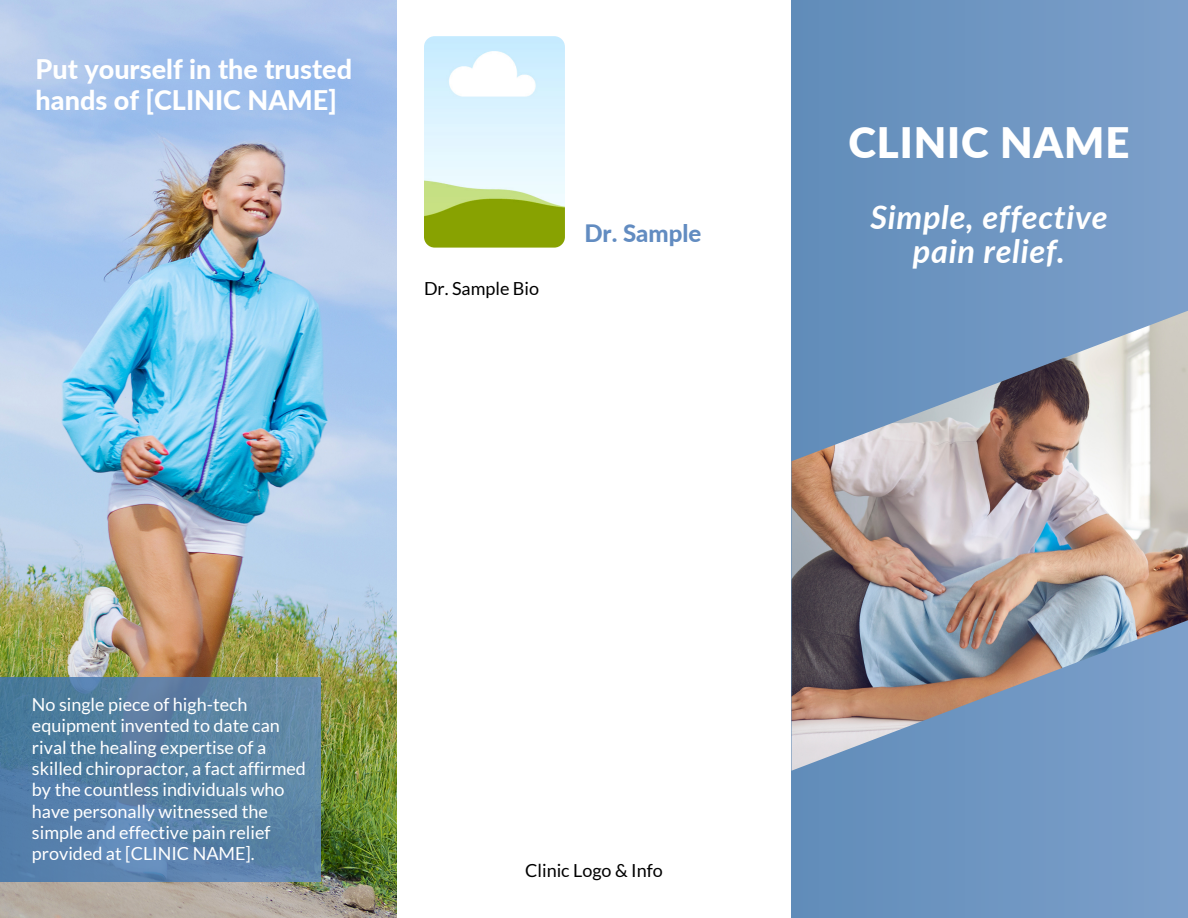
<style>
.page{position:relative;width:1188px;height:918px;background:#fff}
.page>*{position:absolute;margin:0;border:0;box-sizing:border-box;transform-origin:0 0}
.t1{font:900 42px "Lato";letter-spacing:.02em;color:#fff}
.t2{font:italic 700 32.55px/34px "Lato";letter-spacing:.02em;color:#fff;text-align:center}
.t3{font:800 27px/31.5px "Lato";color:#fff}
.t4{font:800 24px "Lato";color:#628cc1}
.t5{font:18px/21.3px "Lato";color:#fff}
.t6{font:18px "Lato";color:#000}
</style>
<div class="page">
<div style="left:792px;top:0;width:396px;height:918px;background:linear-gradient(to right,#608cb9,#7ca0ca)"></div>
<img style="left:424px;top:36px;width:141px;height:212px;border-radius:11px">
<img style="left:792px;top:303px;width:396px;height:468px">
<img style="left:0;top:0;width:397px;height:918px">
<svg style="left:0;top:677px;width:320px;height:205px;background:#5781a6"></svg>
<p class="t3" style="left:36px;top:53px;width:318px">Put yourself in the trusted hands of [CLINIC NAME]</p>
<p class="t6" style="left:424px;top:277px;width:117px">Dr. Sample Bio</p>
<p class="t4" style="left:584px;top:218px;width:119px">Dr. Sample</p>
<p class="t1" style="left:849px;top:117px;width:282px">CLINIC NAME</p>
<p class="t2" style="left:870px;top:200px;width:239px">Simple, effective pain relief.</p>
<p class="t5" style="left:32px;top:693px;width:276px">No single piece of high-tech equipment invented to date can rival the healing expertise of a skilled chiropractor, a fact affirmed by the countless individuals who have personally witnessed the simple and effective pain relief provided at [CLINIC NAME].</p>
<p class="t6" style="left:525px;top:859px;width:139px">Clinic Logo &amp; Info</p>
</div>
